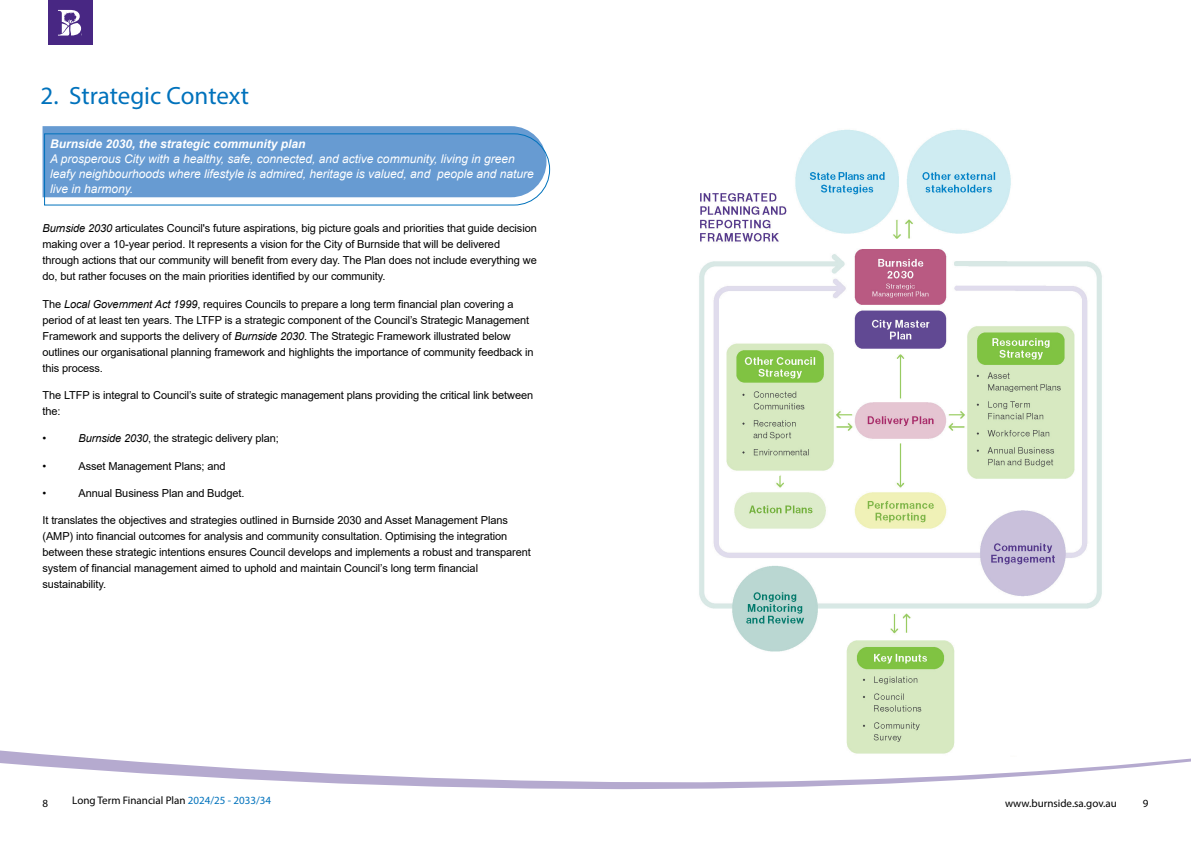
<style>
.page{position:relative;width:1191px;height:842px;background:#fff}
.page>*{position:absolute;margin:0;border:0;box-sizing:border-box;transform-origin:0 0}
.t1{font:25px "Myriad Pro";letter-spacing:-.005em;color:#0072bc}
.t2{font:italic 12px/15px "Arial";color:#fff}
.t3{font:italic 700 12px "Arial";color:#fff}
.t4{font:11px/16px "Arial";letter-spacing:-.01em;color:#000}
.t5{font:11px "Myriad Pro";color:#000}
.s1{font-style:italic}
.s2{color:#0072bc}
</style>
<div class="page">
<svg style="left:0;top:750px;width:1191px;height:40px"></svg>
<svg style="left:43px;top:126px;width:507px;height:80px;background:#75a5d6"></svg>
<img style="left:652px;top:129px;width:496px;height:628px">
<div style="left:1084px;top:49px;width:81px;height:157px;background:#fff"></div>
<div style="left:1017px;top:746px;width:104px;height:11px;background:#fff"></div>
<div style="left:48px;top:0;width:44px;height:45px;background:#482783"></div>
<svg style="left:58px;top:10px;width:23px;height:26px"></svg>
<h1 class="t1" style="left:41px;top:80px;width:210px">2. Strategic Context</h1>
<p class="t3" style="left:50px;top:135px;width:257px">Burnside 2030, the strategic community plan</p>
<p class="t2" style="left:50px;top:151px;width:485px">A prosperous City with a healthy, safe, connected, and active community, living in green leafy neighbourhoods where lifestyle is admired, heritage is valued, and people and nature live in harmony.</p>
<p class="t4" style="left:43px;top:220px;width:496px"><span class="s1">Burnside 2030</span> articulates Council's future aspirations, big picture goals and priorities that guide decision making over a 10-year period. It represents a vision for the City of Burnside that will be delivered through actions that our community will benefit from every day. The Plan does not include everything we do, but rather focuses on the main priorities identified by our community.</p>
<p class="t4" style="left:43px;top:296px;width:492px">The <span class="s1">Local Government Act 1999</span>, requires Councils to prepare a long term financial plan covering a period of at least ten years. The LTFP is a strategic component of the Council’s Strategic Management Framework and supports the delivery of <span class="s1">Burnside 2030</span>. The Strategic Framework illustrated below outlines our organisational planning framework and highlights the importance of community feedback in this process.</p>
<p class="t4" style="left:43px;top:387px;width:492px">The LTFP is integral to Council’s suite of strategic management plans providing the critical link between the:</p>
<p class="t4" style="left:43px;top:430px;width:5px">•</p>
<p class="t4" style="left:79px;top:430px;width:202px"><span class="s1">Burnside 2030</span>, the strategic delivery plan;</p>
<p class="t4" style="left:43px;top:458px;width:5px">•</p>
<p class="t4" style="left:79px;top:458px;width:148px">Asset Management Plans; and</p>
<p class="t4" style="left:43px;top:485px;width:5px">•</p>
<p class="t4" style="left:79px;top:485px;width:167px">Annual Business Plan and Budget.</p>
<p class="t4" style="left:43px;top:512px;width:490px">It translates the objectives and strategies outlined in Burnside 2030 and Asset Management Plans (AMP) into financial outcomes for analysis and community consultation. Optimising the integration between these strategic intentions ensures Council develops and implements a robust and transparent system of financial management aimed to uphold and maintain Council’s long term financial sustainability.</p>
<p class="t5" style="left:43px;top:796px;width:7px">8</p>
<p class="t5" style="left:72px;top:794px;width:200px">Long Term Financial Plan <span class="s2">2024/25 - 2033/34</span></p>
<p class="t5" style="left:1005px;top:796px;width:113px">www.burnside.sa.gov.au</p>
<p class="t5" style="left:1143px;top:796px;width:7px">9</p>
</div>
